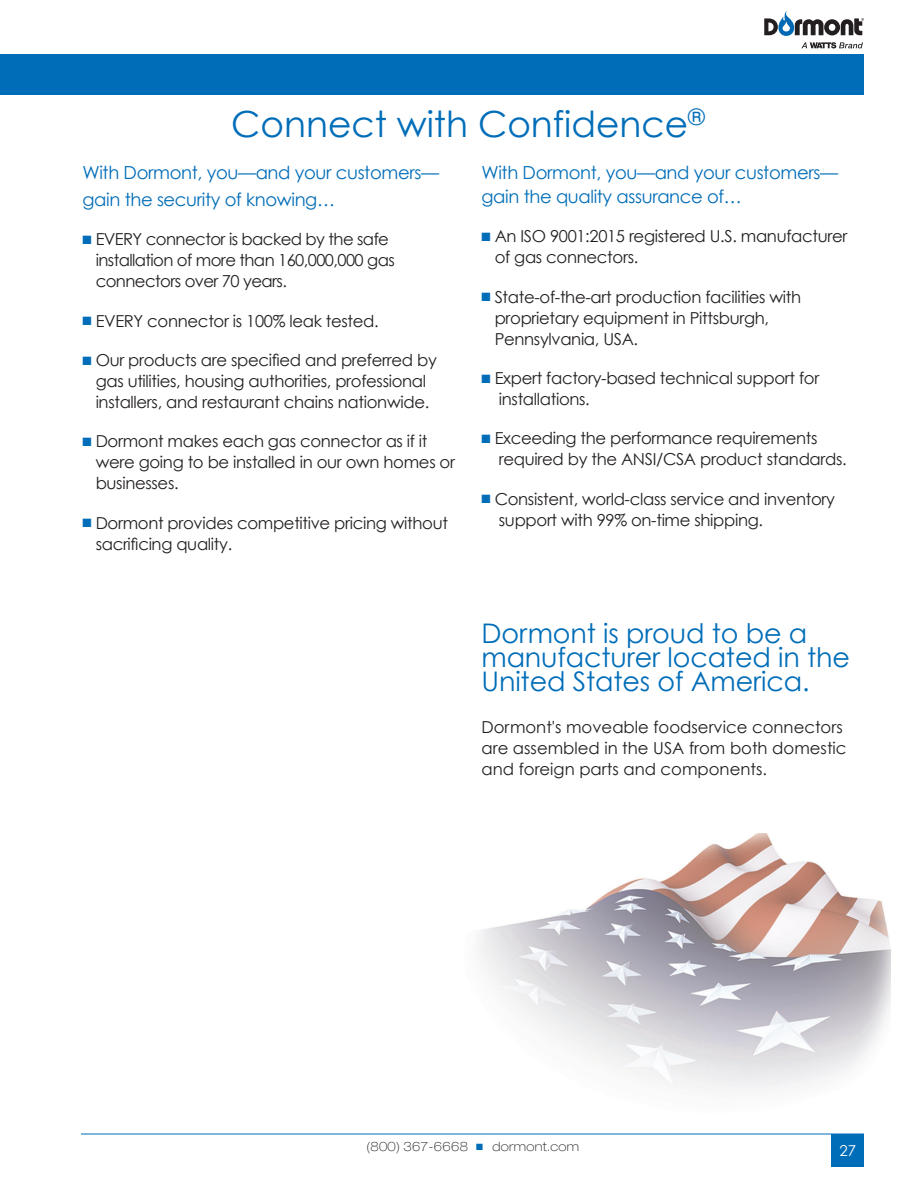
<style>
.page{position:relative;width:918px;height:1188px;background:#fff}
.page>*{position:absolute;margin:0;border:0;box-sizing:border-box;transform-origin:0 0}
.t1{font:36px "Century Gothic";color:#006db8}
.t2{font:27px/24px "Century Gothic";letter-spacing:-.005em;color:#006db8}
.t3{font:18px/27px "Century Gothic";letter-spacing:-.02em;color:#006db8}
.t4{font:16.5px/21px "Century Gothic";letter-spacing:-.02em;color:#231f20}
.t5{font:16.5px/21px "Century Gothic";color:#231f20}
.t6{font:15px "Century Gothic";color:#fff}
.t7{font:100 expanded 12.75px "Helvetica Neue LT Std";letter-spacing:.025em;color:#231f20}
.s1{color:#006db8}
</style>
<div class="page">
<div style="left:0;top:54px;width:864px;height:41px;background:#006db8"></div>
<hr style="left:81px;top:1134px;width:783px;height:1px;background:#006db8">
<div style="left:832px;top:1134px;width:32px;height:32px;background:#006db8"></div>
<svg style="left:764px;top:11px;width:100px;height:25px"></svg>
<svg style="left:801px;top:42px;width:62px;height:6px"></svg>
<img style="left:478px;top:833px;width:413px;height:258px">
<h1 class="t1" style="left:231px;top:102px;width:475px">Connect with Confidence<sup>®</sup></h1>
<p class="t3" style="left:82px;top:158px;width:358px">With Dormont, you—and your customers— gain the security of knowing…</p>
<p class="t4" style="left:96px;top:228px;width:301px;text-indent:-13px"><span class="s1">■</span> EVERY connector is backed by the safe installation of more than 160,000,000 gas connectors over 70 years.</p>
<p class="t4" style="left:82px;top:310px;width:298px"><span class="s1">■</span> EVERY connector is 100% leak tested.</p>
<p class="t4" style="left:82px;top:349px;width:356px;text-align:center"><span class="s1">■</span> Our products are specified and preferred by gas utilities, housing authorities, professional installers, and restaurant chains nationwide.</p>
<p class="t4" style="left:96px;top:431px;width:361px;text-indent:-13px"><span class="s1">■</span> Dormont makes each gas connector as if it were going to be installed in our own homes or businesses.</p>
<p class="t4" style="left:96px;top:512px;width:354px;text-indent:-13px"><span class="s1">■</span> Dormont provides competitive pricing without sacrificing quality.</p>
<p class="t3" style="left:482px;top:160px;width:358px;line-height:24px">With Dormont, you—and your customers— gain the quality assurance of…</p>
<p class="t4" style="left:495px;top:225px;width:354px;text-indent:-13px"><span class="s1">■</span> An ISO 9001:2015 registered U.S. manufacturer of gas connectors.</p>
<p class="t4" style="left:495px;top:286px;width:308px;text-indent:-13px"><span class="s1">■</span> State-of-the-art production facilities with proprietary equipment in Pittsburgh,<br>Pennsylvania, USA.</p>
<p class="t4" style="left:499px;top:367px;width:322px;text-indent:-17px"><span class="s1">■</span> Expert factory-based technical support for installations.</p>
<p class="t4" style="left:499px;top:428px;width:349px;text-indent:-17px"><span class="s1">■</span> Exceeding the performance requirements required by the ANSI/CSA product standards.</p>
<p class="t4" style="left:499px;top:488px;width:338px;text-indent:-17px"><span class="s1">■</span> Consistent, world-class service and inventory support with 99% on-time shipping.</p>
<h2 class="t2" style="left:482px;top:621px;width:370px">Dormont is proud to be a manufacturer located in the<br>United States of America.</h2>
<p class="t5" style="left:482px;top:717px;width:367px">Dormont's moveable foodservice connectors are assembled in the USA from both domestic and foreign parts and components.</p>
<p class="t7" style="left:366px;top:1139px;width:214px">(800) 367-6668 <span class="s1">■</span> dormont.com</p>
<p class="t6" style="left:840px;top:1141px;width:18px">27</p>
</div>
